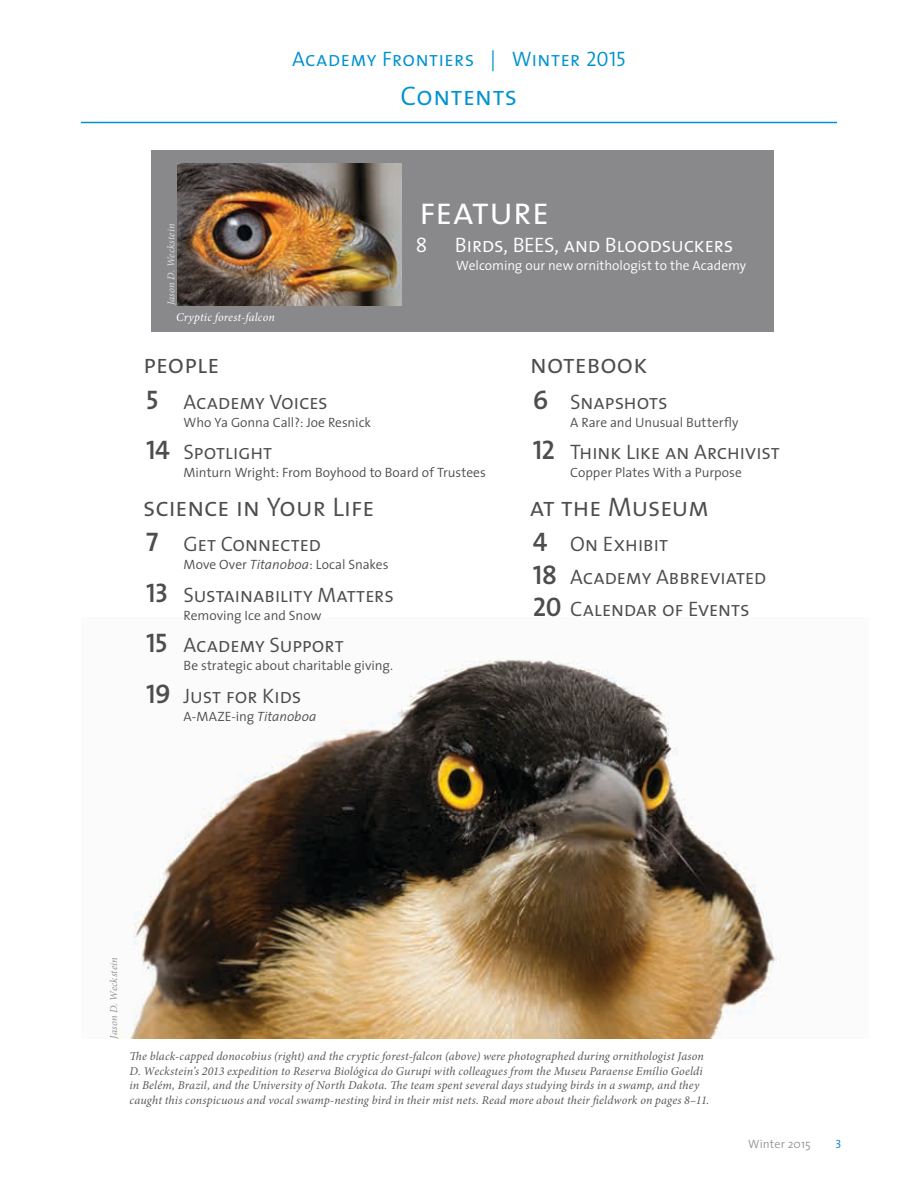
<style>
.page{position:relative;width:918px;height:1188px;background:#fff}
.page>*{position:absolute;margin:0;border:0;box-sizing:border-box;transform-origin:0 0}
.t1{font:39px "The Sans Semi Light Caps";letter-spacing:-.02em;color:#fff}
.t2{font:27px "The Sans Semi Light Caps";letter-spacing:-.015em;color:#4d4d4f}
.t3{font:27px "The Sans Semi Light Caps";letter-spacing:.01em;color:#0092d0}
.t4{font:21px/32.4px "The Sans Semi Light Caps";letter-spacing:-.015em;color:#4d4d4f}
.t5{font:21px "The Sans Semi Light Caps";letter-spacing:.005em;color:#0092d0}
.t6{font:21px "The Sans Semi Light Caps";letter-spacing:-.02em;color:#fff}
.t7{font:300 13.5px "The Sans";letter-spacing:-.005em;color:#4d4d4f}
.t8{font:300 13.5px "The Sans";color:#fff}
.t9{font:italic 12px/14.4px "Minion Pro";letter-spacing:.01em;color:#58595b}
.t10{font:italic 12px "Minion Pro";letter-spacing:.01em;color:#fff}
.t11{font:300 12px "The Sans";letter-spacing:.01em;color:#949698}
.t12{font:12px "The Sans Semi Light Caps";color:#0082c7}
.t13{font:italic 10.5px "Minion Pro";color:#dcddde}
.t14{font:italic 10.5px "Minion Pro";color:#949698}
.s1{font-family:"The Sans Semi Bold Caps";font-size:27px}
.s2{font-style:italic}
</style>
<div class="page">
<hr style="left:81px;top:122px;width:756px;height:1px;background:#0092d0">
<img style="left:117px;top:660px;width:664px;height:379px">
<div style="left:152px;top:151px;width:622px;height:181px;background:#89898c"></div>
<img style="left:177px;top:164px;width:225px;height:141px">
<h3 class="t5" style="left:292px;top:42px;width:335px">Academy Frontiers | Winter 2015</h3>
<h2 class="t3" style="left:401px;top:74px;width:118px">Contents</h2>
<p class="t13" style="left:164px;top:305px;width:83px;rotate:-90deg">Jason D. Weckstein</p>
<p class="t10" style="left:176px;top:309px;width:100px">Cryptic forest-falcon</p>
<h1 class="t1" style="left:419px;top:179px;width:132px">feature</h1>
<h3 class="t6" style="left:416px;top:228px;width:13px">8</h3>
<h3 class="t6" style="left:455px;top:228px;width:280px">Birds, BEES, and Bloodsuckers</h3>
<p class="t8" style="left:456px;top:254px;width:292px">Welcoming our new ornithologist to the Academy</p>
<h2 class="t2" style="left:143px;top:342px;width:78px">people</h2>
<h3 class="t4" style="left:146px;top:385px;width:183px"><span class="s1">5</span> Academy Voices</h3>
<p class="t7" style="left:184px;top:411px;width:189px">Who Ya Gonna Call?: Joe Resnick</p>
<h3 class="t4" style="left:146px;top:435px;width:128px"><span class="s1">14</span> Spotlight</h3>
<p class="t7" style="left:184px;top:461px;width:304px">Minturn Wright: From Boyhood to Board of Trustees</p>
<h2 class="t2" style="left:143px;top:485px;width:233px">science in Your Life</h2>
<h3 class="t4" style="left:146px;top:528px;width:176px"><span class="s1">7</span> Get Connected</h3>
<p class="t7" style="left:184px;top:554px;width:206px">Move Over <span class="s2">Titanoboa</span>: Local Snakes</p>
<h3 class="t4" style="left:146px;top:578px;width:249px"><span class="s1">13</span> Sustainability Matters</h3>
<p class="t7" style="left:184px;top:604px;width:139px">Removing Ice and Snow</p>
<h3 class="t4" style="left:146px;top:628px;width:199px"><span class="s1">15</span> Academy Support</h3>
<p class="t7" style="left:184px;top:655px;width:211px">Be strategic about charitable giving.</p>
<h3 class="t4" style="left:146px;top:679px;width:157px"><span class="s1">19</span> Just for Kids</h3>
<p class="t7" style="left:184px;top:705px;width:134px">A-MAZE-ing <span class="s2">Titanoboa</span></p>
<h2 class="t2" style="left:530px;top:342px;width:119px">notebook</h2>
<h3 class="t4" style="left:533px;top:385px;width:136px"><span class="s1">6</span> Snapshots</h3>
<p class="t7" style="left:570px;top:411px;width:170px">A Rare and Unusual Butterfly</p>
<h3 class="t4" style="left:533px;top:435px;width:249px"><span class="s1">12</span> Think Like an Archivist</h3>
<p class="t7" style="left:570px;top:461px;width:173px">Copper Plates With a Purpose</p>
<h2 class="t2" style="left:530px;top:485px;width:181px">at the Museum</h2>
<h3 class="t4" style="left:533px;top:528px;width:235px"><span class="s1">4</span> On Exhibit<br><span class="s1">18</span> Academy Abbreviated<br><span class="s1">20</span> Calendar of Events</h3>
<p class="t14" style="left:107px;top:1039px;width:83px;rotate:-90deg">Jason D. Weckstein</p>
<p class="t9" style="left:130px;top:1049px;width:581px">The black-capped donocobius (right) and the cryptic forest-falcon (above) were photographed during ornithologist Jason D. Weckstein’s 2013 expedition to Reserva Biológica do Gurupi with colleagues from the Museu Paraense Emílio Goeldi in Belém, Brazil, and the University of North Dakota. The team spent several days studying birds in a swamp, and they caught this conspicuous and vocal swamp-nesting bird in their mist nets. Read more about their fieldwork on pages 8–11.</p>
<p class="t11" style="left:748px;top:1134px;width:64px">Winter 2015</p>
<p class="t12" style="left:836px;top:1134px;width:8px">3</p>
</div>
